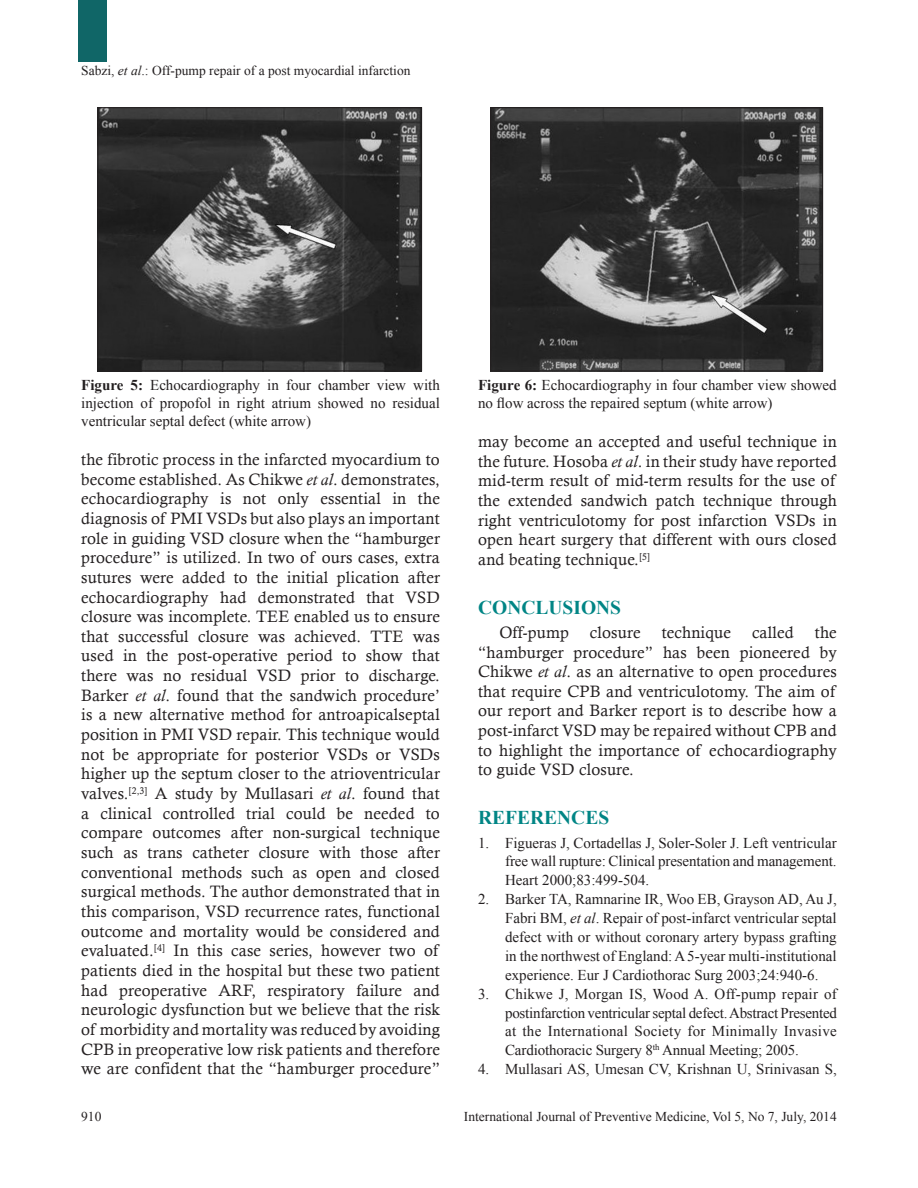
<style>
.page{position:relative;width:918px;height:1188px;background:#fff}
.page>*{position:absolute;margin:0;border:0;box-sizing:border-box;transform-origin:0 0}
.t1{font:700 19.5px "Times New Roman";color:#008585}
.TX{font:16.5px/19.6px "Calisto";letter-spacing:.01em;color:#231f20;text-align:justify}
.REF{font:15px/18.9px "Times New Roman";color:#231f20;text-align:justify}
.FGC{font:15px/18px "Times New Roman";color:#231f20;text-align:justify}
.t2{font:13.5px "Times New Roman";color:#231f20}
.s1{font-style:italic}
.s2{font-weight:700}
</style>
<div class="page">
<div style="left:78px;top:0;width:29px;height:61px;background:#106667"></div>
<img style="left:100px;top:110px;width:320px;height:259px">
<div style="left:98px;top:108px;width:324px;height:263px;border:1px solid #231f20"></div>
<img style="left:493px;top:110px;width:328px;height:259px">
<div style="left:491px;top:108px;width:332px;height:263px;border:1px solid #231f20"></div>
<p class="t2" style="left:81px;top:62px;width:331px">Sabzi, <span class="s1">et al</span>.: Off‑pump repair of a post myocardial infarction</p>
<p class="FGC" style="left:81px;top:376px;width:360px"><span class="s2">Figure 5:</span> Echocardiography in four chamber view with injection of propofol in right atrium showed no residual ventricular septal defect (white arrow)</p>
<p class="FGC" style="left:478px;top:376px;width:360px"><span class="s2">Figure 6:</span> Echocardiography in four chamber view showed no flow across the repaired septum (white arrow)</p>
<p class="TX" style="left:81px;top:449px;width:360px">the fibrotic process in the infarcted myocardium to become established. As Chikwe <span class="s1">et al</span>. demonstrates, echocardiography is not only essential in the diagnosis of PMI VSDs but also plays an important role in guiding VSD closure when the “hamburger procedure” is utilized. In two of ours cases, extra sutures were added to the initial plication after echocardiography had demonstrated that VSD closure was incomplete. TEE enabled us to ensure that successful closure was achieved. TTE was used in the post‑operative period to show that there was no residual VSD prior to discharge.<br>Barker <span class="s1">et al</span>. found that the sandwich procedure’ is a new alternative method for antroapicalseptal position in PMI VSD repair. This technique would not be appropriate for posterior VSDs or VSDs higher up the septum closer to the atrioventricular valves.<sup>[2,3]</sup> A study by Mullasari <span class="s1">et al</span>. found that a clinical controlled trial could be needed to compare outcomes after non‑surgical technique such as trans catheter closure with those after conventional methods such as open and closed surgical methods. The author demonstrated that in this comparison, VSD recurrence rates, functional outcome and mortality would be considered and evaluated.<sup>[4]</sup> In this case series, however two of patients died in the hospital but these two patient had preoperative ARF, respiratory failure and neurologic dysfunction but we believe that the risk of morbidity and mortality was reduced by avoiding CPB in preoperative low risk patients and therefore we are confident that the “hamburger procedure”</p>
<p class="TX" style="left:478px;top:432px;width:360px">may become an accepted and useful technique in the future. Hosoba <span class="s1">et al</span>. in their study have reported mid‑term result of mid‑term results for the use of the extended sandwich patch technique through right ventriculotomy for post infarction VSDs in open heart surgery that different with ours closed and beating technique.<sup>[5]</sup></p>
<h1 class="t1" style="left:478px;top:594px;width:145px">CONCLUSIONS</h1>
<p class="TX" style="left:499px;top:622px;width:71px">Off‑pump</p>
<p class="TX" style="left:590px;top:622px;width:52px">closure</p>
<p class="TX" style="left:662px;top:622px;width:71px">technique</p>
<p class="TX" style="left:752px;top:622px;width:43px">called</p>
<p class="TX" style="left:478px;top:622px;width:360px;text-indent:337px">the “hamburger procedure” has been pioneered by Chikwe <span class="s1">et al</span>. as an alternative to open procedures that require CPB and ventriculotomy. The aim of our report and Barker report is to describe how a post‑infarct VSD may be repaired without CPB and to highlight the importance of echocardiography to guide VSD closure.</p>
<h1 class="t1" style="left:478px;top:804px;width:133px">REFERENCES</h1>
<p class="REF" style="left:505px;top:833px;width:333px;text-indent:-27px">1. Figueras J, Cortadellas J, Soler‑Soler J. Left ventricular free wall rupture: Clinical presentation and management.<br>Heart 2000;83:499‑504.</p>
<p class="REF" style="left:505px;top:890px;width:333px;text-indent:-27px">2. Barker TA, Ramnarine IR, Woo EB, Grayson AD, Au J, Fabri BM, <span class="s1">et al</span>. Repair of post‑infarct ventricular septal defect with or without coronary artery bypass grafting in the northwest of England: A5‑year multi‑institutional experience. Eur J Cardiothorac Surg 2003;24:940‑6.</p>
<p class="REF" style="left:505px;top:984px;width:333px;text-indent:-27px">3. Chikwe J, Morgan IS, Wood A. Off‑pump repair of postinfarction ventricular septal defect. Abstract Presented at the International Society for Minimally Invasive Cardiothoracic Surgery 8<sup>th</sup> Annual Meeting; 2005.</p>
<p class="REF" style="left:478px;top:1059px;width:360px">4. Mullasari AS, Umesan CV, Krishnan U, Srinivasan S,</p>
<p class="t2" style="left:81px;top:1108px;width:22px">910</p>
<p class="t2" style="left:464px;top:1108px;width:374px">International Journal of Preventive Medicine, Vol 5, No 7, July, 2014</p>
</div>
